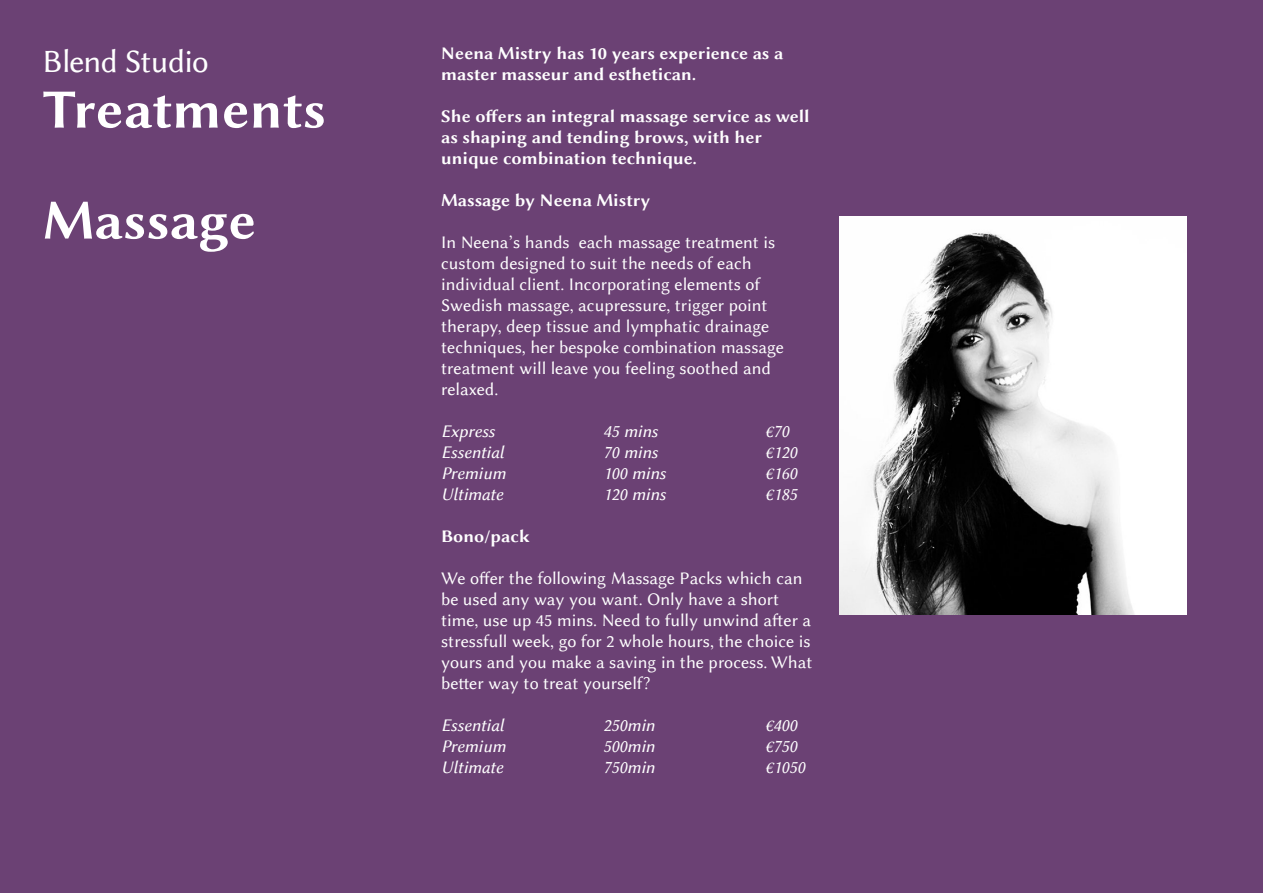
<style>
.page{position:relative;width:1263px;height:893px;background:#6b4174}
.page>*{position:absolute;margin:0;border:0;box-sizing:border-box;transform-origin:0 0}
.t1{font:55.65px "Lin Biolinum B";color:#fff}
.t2{font:33px "Lin Biolinum";letter-spacing:-.025em;color:#fff}
.t3{font:18px/21px "Lin Biolinum";color:#fff}
.t4{font:18px/21px "Lin Biolinum B";color:#fff}
.t5{font:18px "Lin Biolinum I";color:#fff}
</style>
<div class="page">
<img style="left:840px;top:217px;width:346px;height:398px">
<p class="t2" style="left:43px;top:43px;width:168px">Blend Studio</p>
<p class="t1" style="left:43px;top:71px;width:285px">Treatments</p>
<p class="t1" style="left:43px;top:182px;width:215px">Massage</p>
<p class="t4" style="left:441px;top:41px;width:344px">Neena Mistry has 10 years experience as a master masseur and esthetican.</p>
<p class="t4" style="left:441px;top:104px;width:370px">She offers an integral massage service as well as shaping and tending brows, with her</p>
<p class="t4" style="left:441px;top:146px;width:257px">unique combination technique.</p>
<p class="t4" style="left:441px;top:188px;width:211px">Massage by Neena Mistry</p>
<p class="t3" style="left:441px;top:231px;width:336px">In Neena’s hands each massage treatment is</p>
<p class="t3" style="left:441px;top:252px;width:312px">custom designed to suit the needs of each</p>
<p class="t3" style="left:441px;top:273px;width:320px">individual client. Incorporating elements of</p>
<p class="t3" style="left:441px;top:294px;width:328px">Swedish massage, acupressure, trigger point</p>
<p class="t3" style="left:441px;top:315px;width:344px">therapy, deep tissue and lymphatic drainage techniques, her bespoke combination massage treatment will leave you feeling soothed and</p>
<p class="t3" style="left:441px;top:378px;width:59px">relaxed.</p>
<p class="t5" style="left:441px;top:420px;width:55px">Express</p>
<p class="t5" style="left:603px;top:420px;width:56px">45 mins</p>
<p class="t5" style="left:765px;top:420px;width:25px">€70</p>
<p class="t5" style="left:441px;top:441px;width:64px">Essential</p>
<p class="t5" style="left:603px;top:441px;width:56px">70 mins</p>
<p class="t5" style="left:765px;top:441px;width:33px">€120</p>
<p class="t5" style="left:441px;top:462px;width:66px">Premium</p>
<p class="t5" style="left:603px;top:462px;width:64px">100 mins</p>
<p class="t5" style="left:765px;top:462px;width:33px">€160</p>
<p class="t5" style="left:441px;top:483px;width:63px">Ultimate</p>
<p class="t5" style="left:603px;top:483px;width:64px">120 mins</p>
<p class="t5" style="left:765px;top:483px;width:33px">€185</p>
<p class="t4" style="left:441px;top:524px;width:90px">Bono/pack</p>
<p class="t3" style="left:441px;top:567px;width:373px">We offer the following Massage Packs which can be used any way you want. Only have a short time, use up 45 mins. Need to fully unwind after a stressfull week, go for 2 whole hours, the choice is yours and you make a saving in the process. What better way to treat yourself?</p>
<p class="t5" style="left:441px;top:714px;width:64px">Essential</p>
<p class="t5" style="left:603px;top:714px;width:53px">250min</p>
<p class="t5" style="left:765px;top:714px;width:33px">€400</p>
<p class="t5" style="left:441px;top:735px;width:66px">Premium</p>
<p class="t5" style="left:603px;top:735px;width:53px">500min</p>
<p class="t5" style="left:765px;top:735px;width:33px">€750</p>
<p class="t5" style="left:441px;top:756px;width:63px">Ultimate</p>
<p class="t5" style="left:603px;top:756px;width:53px">750min</p>
<p class="t5" style="left:765px;top:756px;width:41px">€1050</p>
</div>
